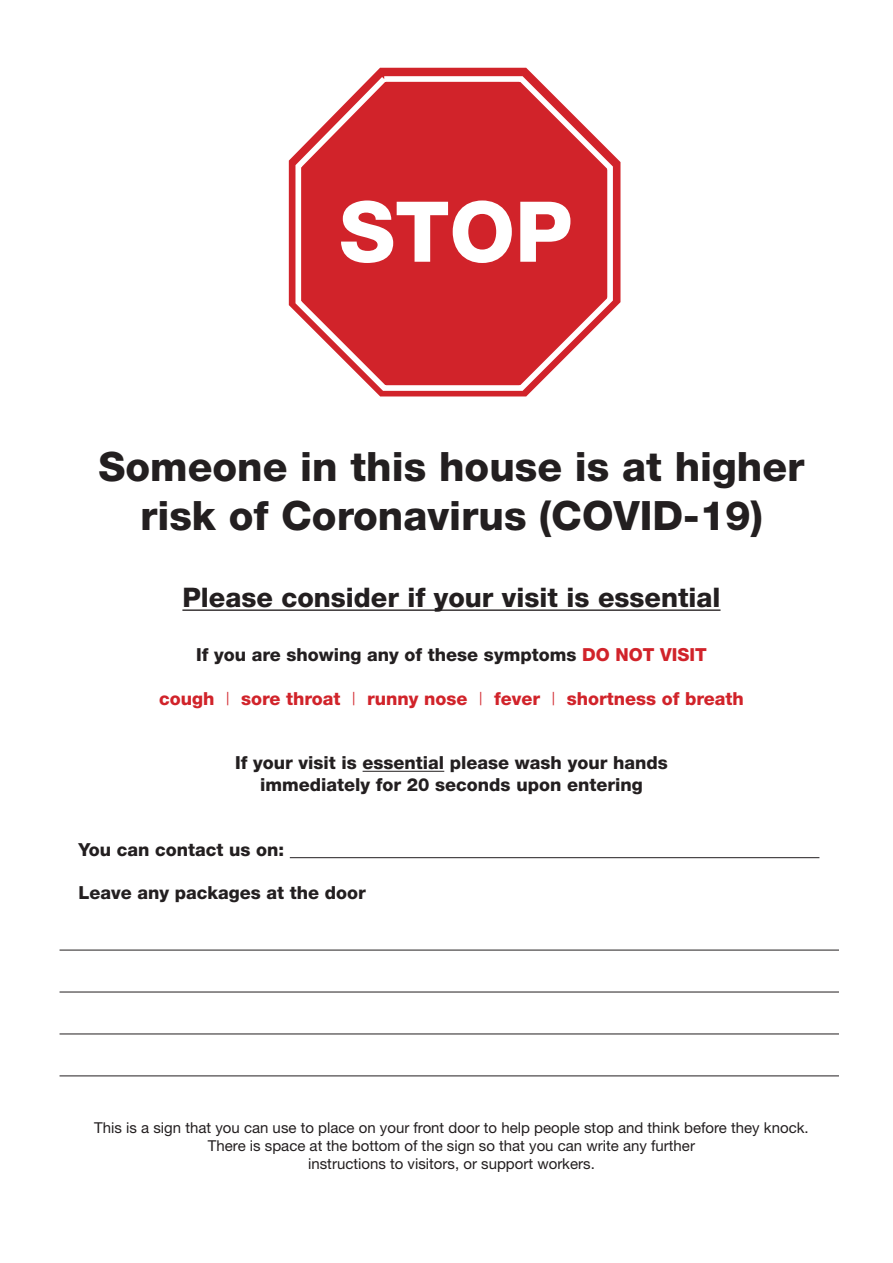
<style>
.page{position:relative;width:893px;height:1263px;background:#fff}
.page>*{position:absolute;margin:0;border:0;box-sizing:border-box;transform-origin:0 0}
.t1{font:800 84px "Helvetica Neue";color:#fff}
.t2{font:800 40.5px/48.6px "Helvetica Neue";color:#231f20;text-align:center}
.t3{font:800 27px "Helvetica Neue";color:#231f20}
.t4{font:800 18px/21.6px "Helvetica Neue";color:#231f20;text-align:center}
.t5{font:800 18px "Helvetica Neue";color:#d1232a}
.t6{font:15px/18px "Helvetica Neue";color:#231f20;text-align:center}
.s1{color:#d1232a}
.s2{font-weight:300}
</style>
<div class="page">
<hr style="left:182px;top:609px;width:538px;height:2px;background:#231f20">
<hr style="left:363px;top:771px;width:81px;height:1px;background:#231f20">
<hr style="left:290px;top:857px;width:529px;height:1px;background:#231f20">
<hr style="left:60px;top:950px;width:779px;height:1px;background:#231f20">
<hr style="left:60px;top:992px;width:779px;height:1px;background:#231f20">
<hr style="left:60px;top:1034px;width:779px;height:1px;background:#231f20">
<hr style="left:60px;top:1076px;width:779px;height:1px;background:#231f20">
<svg style="left:289px;top:68px;width:331px;height:328px"></svg>
<svg style="left:293px;top:71px;width:323px;height:323px"></svg>
<p class="t1" style="left:339px;top:182px;width:235px">STOP</p>
<p class="t2" style="left:98px;top:443px;width:707px">Someone in this house is at higher risk of Coronavirus (COVID-19)</p>
<p class="t3" style="left:182px;top:582px;width:540px">Please consider if your visit is essential</p>
<p class="t4" style="left:196px;top:644px;width:512px">If you are showing any of these symptoms <span class="s1">DO NOT VISIT</span></p>
<p class="t5" style="left:159px;top:687px;width:586px">cough <span class="s2">|</span> sore throat <span class="s2">|</span> runny nose <span class="s2">|</span> fever <span class="s2">|</span> shortness of breath</p>
<p class="t4" style="left:235px;top:752px;width:434px">If your visit is essential please wash your hands immediately for 20 seconds upon entering</p>
<p class="t4" style="left:78px;top:839px;width:207px">You can contact us on:</p>
<p class="t4" style="left:78px;top:882px;width:289px">Leave any packages at the door</p>
<p class="t6" style="left:94px;top:1118px;width:716px">This is a sign that you can use to place on your front door to help people stop and think before they knock.</p>
<p class="t6" style="left:208px;top:1136px;width:489px">There is space at the bottom of the sign so that you can write any further instructions to visitors, or support workers.</p>
</div>
